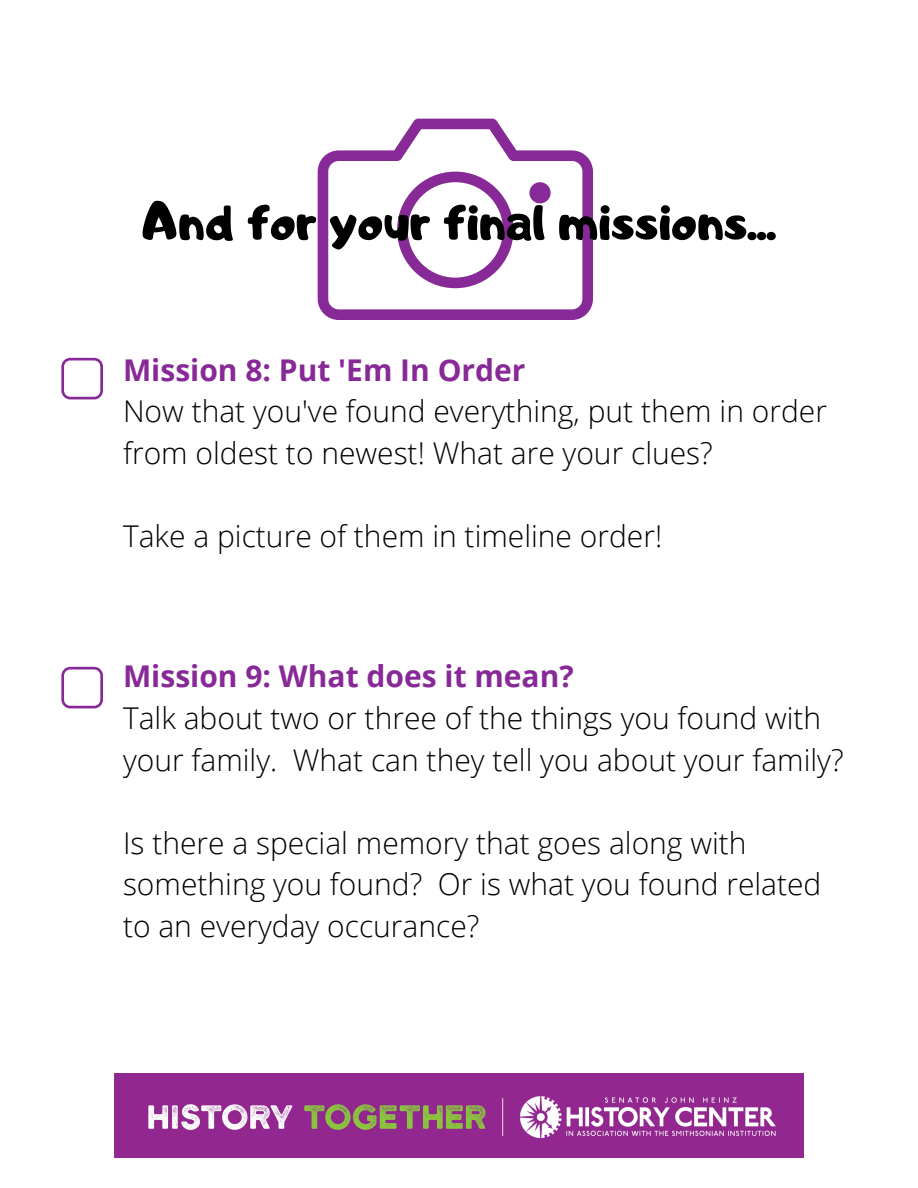
<style>
.page{position:relative;width:918px;height:1188px;background:#fff}
.page>*{position:absolute;margin:0;border:0;box-sizing:border-box;transform-origin:0 0}
.t1{font:51px "Adigiana Toybox";color:#000}
.t2{font:300 30px/41.7px "Open Sans";color:#000}
.t3{font:700 30px "Open Sans";color:#872996}
</style>
<div class="page">
<svg style="left:318px;top:119px;width:275px;height:201px"></svg>
<svg style="left:61px;top:358px;width:42px;height:41px"></svg>
<svg style="left:61px;top:667px;width:42px;height:41px"></svg>
<img style="left:115px;top:1074px;width:688px;height:84px">
<h1 class="t1" style="left:143px;top:188px;width:635px">And for your final missions...</h1>
<p class="t3" style="left:123px;top:349px;width:404px">Mission 8: Put 'Em In Order</p>
<p class="t2" style="left:123px;top:390px;width:706px">Now that you've found everything, put them in order from oldest to newest! What are your clues?</p>
<p class="t2" style="left:123px;top:515px;width:541px">Take a picture of them in timeline order!</p>
<p class="t3" style="left:123px;top:655px;width:452px">Mission 9: What does it mean?</p>
<p class="t2" style="left:123px;top:697px;width:722px">Talk about two or three of the things you found with your family. What can they tell you about your family?</p>
<p class="t2" style="left:123px;top:821px;width:700px">Is there a special memory that goes along with something you found? Or is what you found related to an everyday occurance?</p>
</div>
